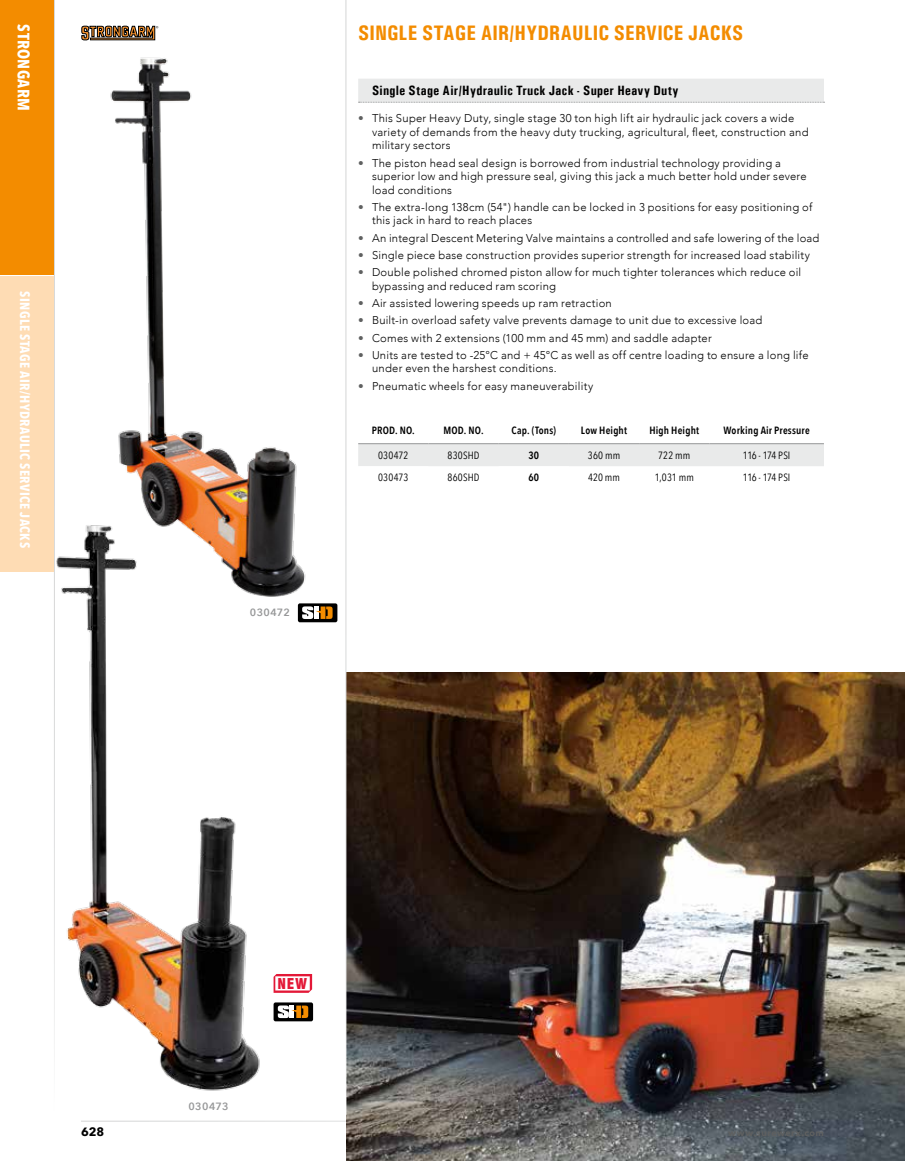
<style>
.page{position:relative;width:905px;height:1161px;background:#fff}
.page>*{position:absolute;margin:0;border:0;box-sizing:border-box;transform-origin:0 0}
.t1{font:700 condensed 21px "Univers";letter-spacing:.005em;color:#f38c00}
.t2{font:700 16.5px "Avenir Next Condensed";letter-spacing:.02em;color:#fff}
.t3{font:900 condensed 14.7px "Swiss 721 BT";color:#e31837}
.t4{font:700 condensed 13.5px "Univers";letter-spacing:.025em;color:#000}
.t5{font:700 13.5px "Avenir Next Condensed";letter-spacing:.025em;color:#fff}
.t6{font:700 12px "Avenir Next";color:#000}
.t7{font:300 11.25px/13.5px "Avenir";letter-spacing:.02em;color:#000}
.t8{font:600 10.5px "Avenir Next Condensed";letter-spacing:.02em;color:#000}
.t9{font:10.5px "Avenir Next Condensed";letter-spacing:.01em;color:#000}
.t10{font:10.5px "Avenir Next Condensed";letter-spacing:-.04em;color:#000}
.t11{font:600 10.5px "Avenir Next";letter-spacing:.035em;color:#969798}
.t12{font:700 9px "Avenir Next";letter-spacing:.055em;color:#5f6060}
.s1{font-family:"Avenir Next";font-weight:400;color:#5f6060}
</style>
<div class="page">
<img style="left:346px;top:672px;width:558px;height:489px">
<svg style="left:81px;top:26px;width:77px;height:14px"></svg>
<hr style="left:81px;top:1121px;width:743px;height:1px;background:#fff">
<div style="left:0;top:0;width:54px;height:275px;background:#f38c00"></div>
<div style="left:0;top:276px;width:54px;height:295px;background:#fedcb4"></div>
<img style="left:41px;top:523px;width:219px;height:568px">
<img style="left:102px;top:57px;width:204px;height:540px">
<div style="left:298px;top:603px;width:39px;height:19px;background:#000;border-radius:2px"></div>
<svg style="left:302px;top:606px;width:30px;height:13px"></svg>
<svg style="left:273px;top:1002px;width:40px;height:19px"></svg>
<svg style="left:278px;top:1006px;width:30px;height:12px"></svg>
<div style="left:358px;top:79px;width:465px;height:24px;background:#e9eaea"></div>
<svg style="left:358px;top:102px;width:466px;height:1px"></svg>
<div style="left:358px;top:444px;width:466px;height:22px;background:#e9eaea"></div>
<hr style="left:639px;top:443px;width:70px;height:1px;background:#969798">
<hr style="left:709px;top:443px;width:114px;height:1px;background:#969798">
<hr style="left:428px;top:443px;width:70px;height:1px;background:#969798">
<hr style="left:569px;top:443px;width:70px;height:1px;background:#969798">
<hr style="left:358px;top:443px;width:70px;height:1px;background:#969798">
<hr style="left:498px;top:443px;width:71px;height:1px;background:#969798">
<svg style="left:273px;top:974px;width:39px;height:19px"></svg>
<h2 class="t2" style="left:34px;top:24px;width:88px;rotate:90deg">STRONGARM</h2>
<p class="t5" style="left:33px;top:291px;width:258px;rotate:90deg">SINGLE STAGE AIR/HYDRAULIC SERVICE JACKS</p>
<p class="t11" style="left:250px;top:603px;width:41px">030472</p>
<h1 class="t1" style="left:358px;top:20px;width:386px">SINGLE STAGE AIR/HYDRAULIC SERVICE JACKS</h1>
<p class="t4" style="left:372px;top:83px;width:308px">Single Stage Air/Hydraulic Truck Jack - Super Heavy Duty</p>
<p class="t7" style="left:372px;top:112px;width:438px;text-indent:-14px"><span class="s1">•</span> This Super Heavy Duty, single stage 30 ton high lift air hydraulic jack covers a wide variety of demands from the heavy duty trucking, agricultural, fleet, construction and military sectors</p>
<p class="t7" style="left:372px;top:156px;width:436px;text-indent:-14px"><span class="s1">•</span> The piston head seal design is borrowed from industrial technology providing a superior low and high pressure seal, giving this jack a much better hold under severe load conditions</p>
<p class="t7" style="left:372px;top:200px;width:442px;text-indent:-14px"><span class="s1">•</span> The extra-long 138cm (54") handle can be locked in 3 positions for easy positioning of this jack in hard to reach places</p>
<p class="t7" style="left:358px;top:231px;width:462px"><span class="s1">•</span> An integral Descent Metering Valve maintains a controlled and safe lowering of the load</p>
<p class="t7" style="left:358px;top:248px;width:453px"><span class="s1">•</span> Single piece base construction provides superior strength for increased load stability</p>
<p class="t7" style="left:372px;top:266px;width:431px;text-indent:-14px"><span class="s1">•</span> Double polished chromed piston allow for much tighter tolerances which reduce oil bypassing and reduced ram scoring</p>
<p class="t7" style="left:358px;top:296px;width:255px"><span class="s1">•</span> Air assisted lowering speeds up ram retraction</p>
<p class="t7" style="left:358px;top:314px;width:405px"><span class="s1">•</span> Built-in overload safety valve prevents damage to unit due to excessive load</p>
<p class="t7" style="left:358px;top:331px;width:355px"><span class="s1">•</span> Comes with 2 extensions (100 mm and 45 mm) and saddle adapter</p>
<p class="t7" style="left:372px;top:348px;width:438px;text-indent:-14px"><span class="s1">•</span> Units are tested to -25°C and + 45°C as well as off centre loading to ensure a long life under even the harshest conditions.</p>
<p class="t7" style="left:358px;top:379px;width:236px"><span class="s1">•</span> Pneumatic wheels for easy maneuverability</p>
<p class="t8" style="left:372px;top:421px;width:45px">PROD. NO.</p>
<p class="t8" style="left:443px;top:421px;width:42px">MOD. NO.</p>
<p class="t8" style="left:511px;top:421px;width:46px">Cap. (Tons)</p>
<p class="t8" style="left:581px;top:421px;width:48px">Low Height</p>
<p class="t8" style="left:649px;top:421px;width:51px">High Height</p>
<p class="t8" style="left:723px;top:421px;width:88px">Working Air Pressure</p>
<p class="t9" style="left:378px;top:446px;width:32px">030472</p>
<p class="t9" style="left:447px;top:446px;width:34px">830SHD</p>
<p class="t8" style="left:528px;top:446px;width:12px">30</p>
<p class="t9" style="left:588px;top:446px;width:34px">360 mm</p>
<p class="t9" style="left:658px;top:446px;width:34px">722 mm</p>
<p class="t10" style="left:743px;top:446px;width:49px">116 - 174 PSI</p>
<p class="t9" style="left:378px;top:469px;width:32px">030473</p>
<p class="t9" style="left:447px;top:469px;width:34px">860SHD</p>
<p class="t8" style="left:528px;top:468px;width:12px">60</p>
<p class="t9" style="left:588px;top:469px;width:33px">420 mm</p>
<p class="t9" style="left:654px;top:469px;width:41px">1,031 mm</p>
<p class="t10" style="left:743px;top:469px;width:49px">116 - 174 PSI</p>
<p class="t11" style="left:188px;top:1098px;width:41px">030473</p>
<h3 class="t3" style="left:277px;top:975px;width:31px">NEW</h3>
<p class="t6" style="left:81px;top:1122px;width:25px">628</p>
<p class="t12" style="left:728px;top:1125px;width:97px">www.surewerx.com</p>
</div>
